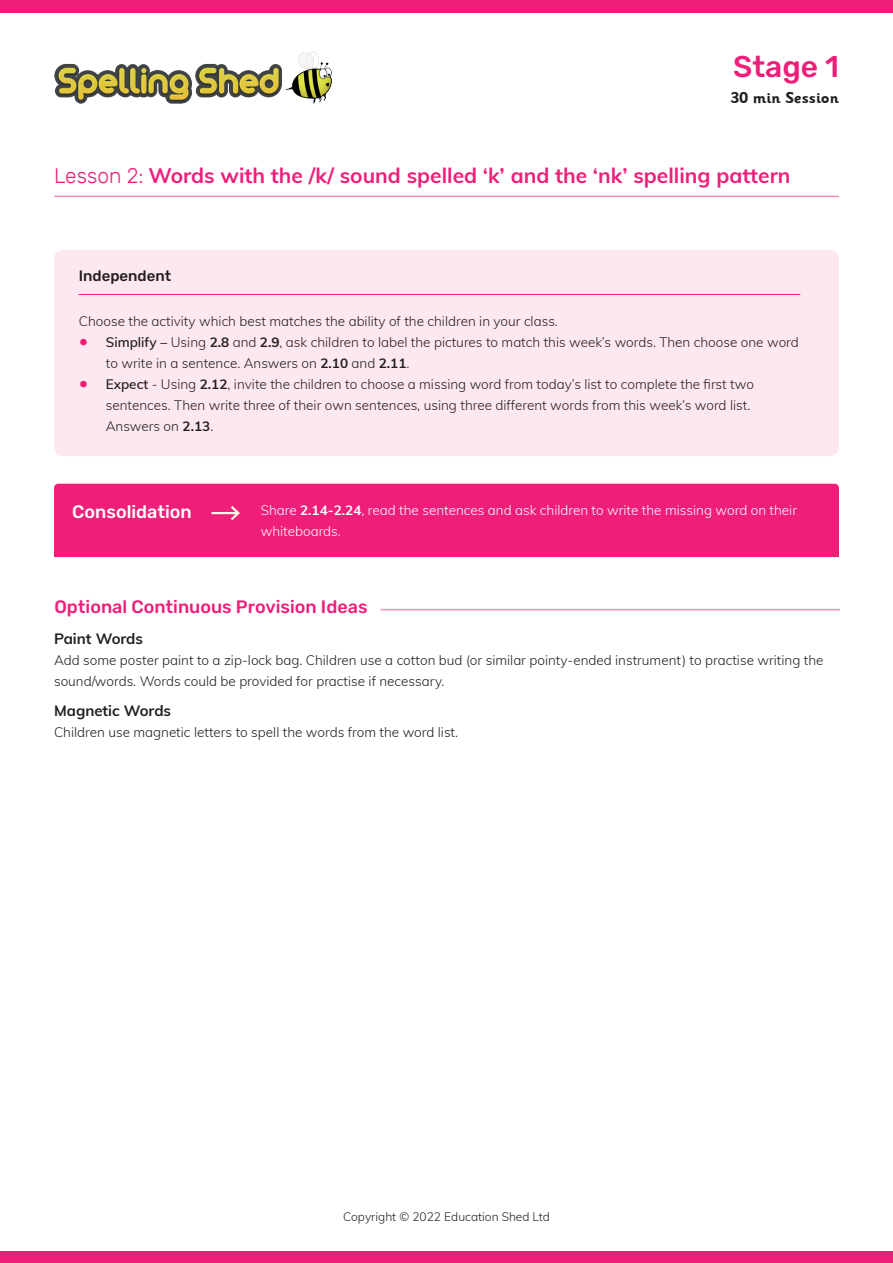
<style>
.page{position:relative;width:893px;height:1263px;background:#fff}
.page>*{position:absolute;margin:0;border:0;box-sizing:border-box;transform-origin:0 0}
.t1{font:500 30px "Rubik";color:#ee1e79}
.t2{font:700 21px "Muli";color:#ee1e79}
.t3{font:500 18px "Rubik";color:#ee1e79}
.t4{font:500 18px "Rubik";color:#fff}
.t5{font:700 15.75px "Sassoon Infant Rg";color:#231f20}
.t6{font:700 15px "Muli";color:#231f20}
.t7{font:500 15px "Rubik";color:#231f20}
.t8{font:300 13.5px/21px "Muli";color:#231f20}
.t9{font:300 13.5px/21px "Muli";color:#fff}
.t10{font:300 12px "Muli";color:#231f20}
.s1{font-family:"Rubik";font-weight:300}
.s2{font-weight:700;font-size:18px;color:#ee1e79}
.s3{font-weight:600}
.s4{font-weight:700}
</style>
<div class="page">
<div style="left:0;top:1251px;width:893px;height:12px;background:#ee1e79"></div>
<div style="left:0;top:0;width:893px;height:13px;background:#ee1e79"></div>
<div style="left:54px;top:484px;width:785px;height:73px;background:#ee1e79"></div>
<hr style="left:212px;top:512px;width:26px;height:2px;background:#fef6e8">
<svg style="left:228px;top:504px;width:14px;height:19px"></svg>
<div style="left:54px;top:250px;width:785px;height:206px;background:#fde8f1;border-radius:9px"></div>
<hr style="left:79px;top:294px;width:721px;height:1px;background:#ee1e79">
<hr style="left:54px;top:196px;width:785px;height:1px;background:#ee1e79">
<img style="left:55px;top:52px;width:277px;height:51px">
<hr style="left:381px;top:609px;width:459px;height:1px;background:#ee1e79">
<h1 class="t1" style="left:733px;top:49px;width:107px">Stage 1</h1>
<p class="t5" style="left:731px;top:89px;width:110px">30 min Session</p>
<h2 class="t2" style="left:54px;top:160px;width:738px"><span class="s1">Lesson 2:</span> Words with the /k/ sound spelled ‘k’ and the ‘nk’ spelling pattern</h2>
<p class="t7" style="left:79px;top:267px;width:94px">Independent</p>
<p class="t8" style="left:79px;top:310px;width:481px">Choose the activity which best matches the ability of the children in your class.</p>
<p class="t8" style="left:106px;top:331px;width:694px;text-indent:-27px"><span class="s2">•</span> <span class="s3">Simplify –</span> Using <span class="s4">2.8</span> and <span class="s4">2.9</span>, ask children to label the pictures to match this week’s words. Then choose one word to write in a sentence. Answers on <span class="s4">2.10</span> and <span class="s4">2.11</span>.</p>
<p class="t8" style="left:106px;top:373px;width:650px;text-indent:-27px"><span class="s2">•</span> <span class="s3">Expect</span> - Using <span class="s4">2.12</span>, invite the children to choose a missing word from today’s list to complete the first two sentences. Then write three of their own sentences, using three different words from this week’s word list.<br>Answers on <span class="s4">2.13</span>.</p>
<h3 class="t4" style="left:72px;top:501px;width:121px">Consolidation</h3>
<p class="t9" style="left:261px;top:499px;width:538px">Share <span class="s4">2.14-2.24</span>, read the sentences and ask children to write the missing word on their whiteboards.</p>
<h3 class="t3" style="left:54px;top:596px;width:315px">Optional Continuous Provision Ideas</h3>
<p class="t6" style="left:54px;top:628px;width:91px">Paint Words</p>
<p class="t8" style="left:54px;top:649px;width:771px">Add some poster paint to a zip-lock bag. Children use a cotton bud (or similar pointy-ended instrument) to practise writing the sound/words. Words could be provided for practise if necessary.</p>
<p class="t6" style="left:54px;top:700px;width:119px">Magnetic Words</p>
<p class="t8" style="left:54px;top:721px;width:406px">Children use magnetic letters to spell the words from the word list.</p>
<p class="t10" style="left:343px;top:1208px;width:208px">Copyright © 2022 Education Shed Ltd</p>
</div>
